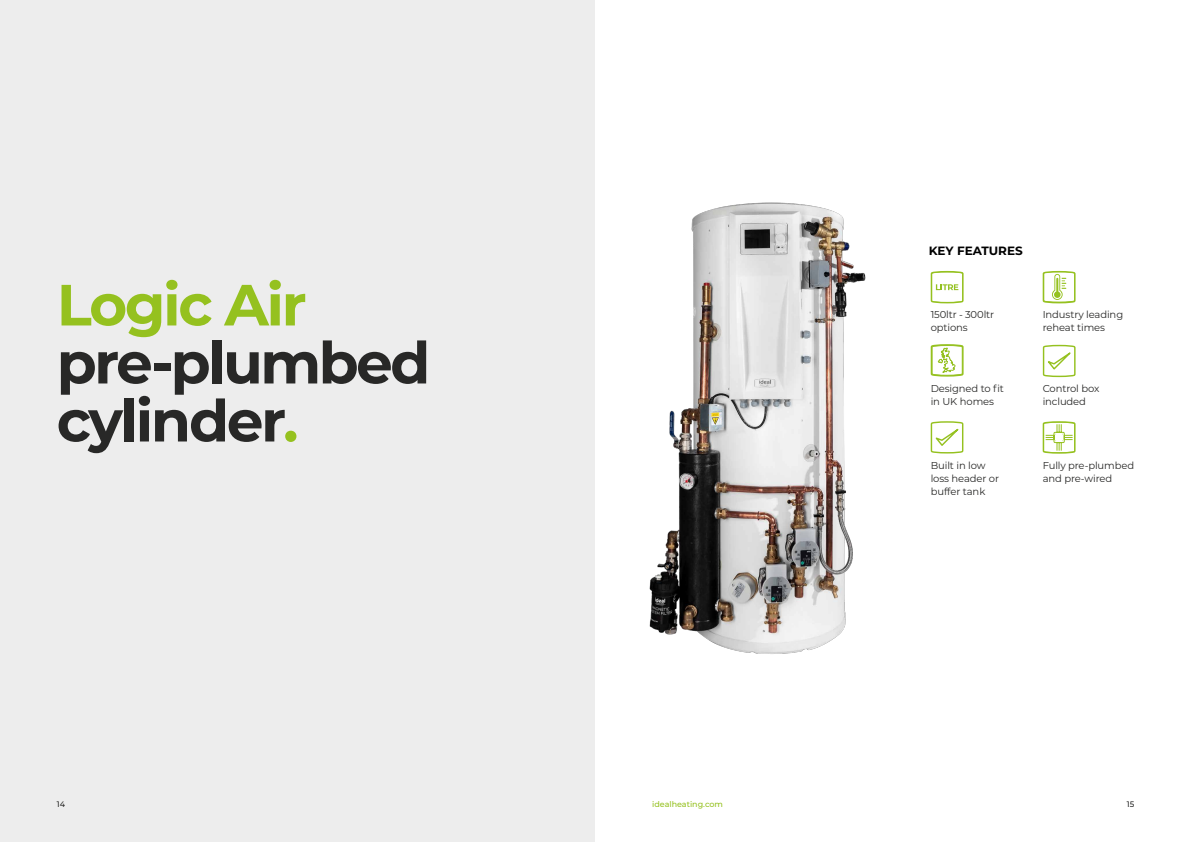
<style>
.page{position:relative;width:1191px;height:842px;background:#fff}
.page>*{position:absolute;margin:0;border:0;box-sizing:border-box;transform-origin:0 0}
.t1{font:700 58px/58px "Montserrat";letter-spacing:-.045em;color:#282827}
.t2{font:700 58px "Montserrat";letter-spacing:-.04em;color:#95c11f}
.t3{font:700 12px "Montserrat";color:#000}
.t4{font:10px/13px "Montserrat";letter-spacing:-.01em;color:#282827}
.t5{font:500 8px "Montserrat";color:#95c11f}
.t6{font:500 8px "Montserrat";color:#282827}
.s1{color:#95c11f}
</style>
<div class="page">
<div style="left:0;top:0;width:595px;height:842px;background:#ededed"></div>
<img style="left:649px;top:202px;width:217px;height:452px">
<svg style="left:930px;top:270px;width:34px;height:34px"></svg>
<svg style="left:1042px;top:270px;width:34px;height:34px"></svg>
<svg style="left:1042px;top:421px;width:34px;height:33px"></svg>
<svg style="left:930px;top:344px;width:34px;height:33px"></svg>
<svg style="left:930px;top:421px;width:34px;height:33px"></svg>
<svg style="left:1042px;top:344px;width:34px;height:34px"></svg>
<h1 class="t2" style="left:57px;top:263px;width:251px">Logic Air</h1>
<h1 class="t1" style="left:57px;top:331px;width:375px">pre-plumbed cylinder<span class="s1">.</span></h1>
<p class="t3" style="left:928px;top:242px;width:96px">KEY FEATURES</p>
<p class="t4" style="left:930px;top:308px;width:65px">150ltr - 300ltr options</p>
<p class="t4" style="left:930px;top:382px;width:75px">Designed to fit in UK homes</p>
<p class="t4" style="left:1042px;top:308px;width:82px">Industry leading reheat times</p>
<p class="t4" style="left:1042px;top:382px;width:58px">Control box included</p>
<p class="t4" style="left:930px;top:459px;width:70px">Built in low loss header or buffer tank</p>
<p class="t4" style="left:1042px;top:459px;width:93px">Fully pre-plumbed and pre-wired</p>
<p class="t6" style="left:57px;top:799px;width:10px">14</p>
<p class="t5" style="left:652px;top:799px;width:72px">idealheating.com</p>
<p class="t6" style="left:1126px;top:799px;width:9px">15</p>
</div>
